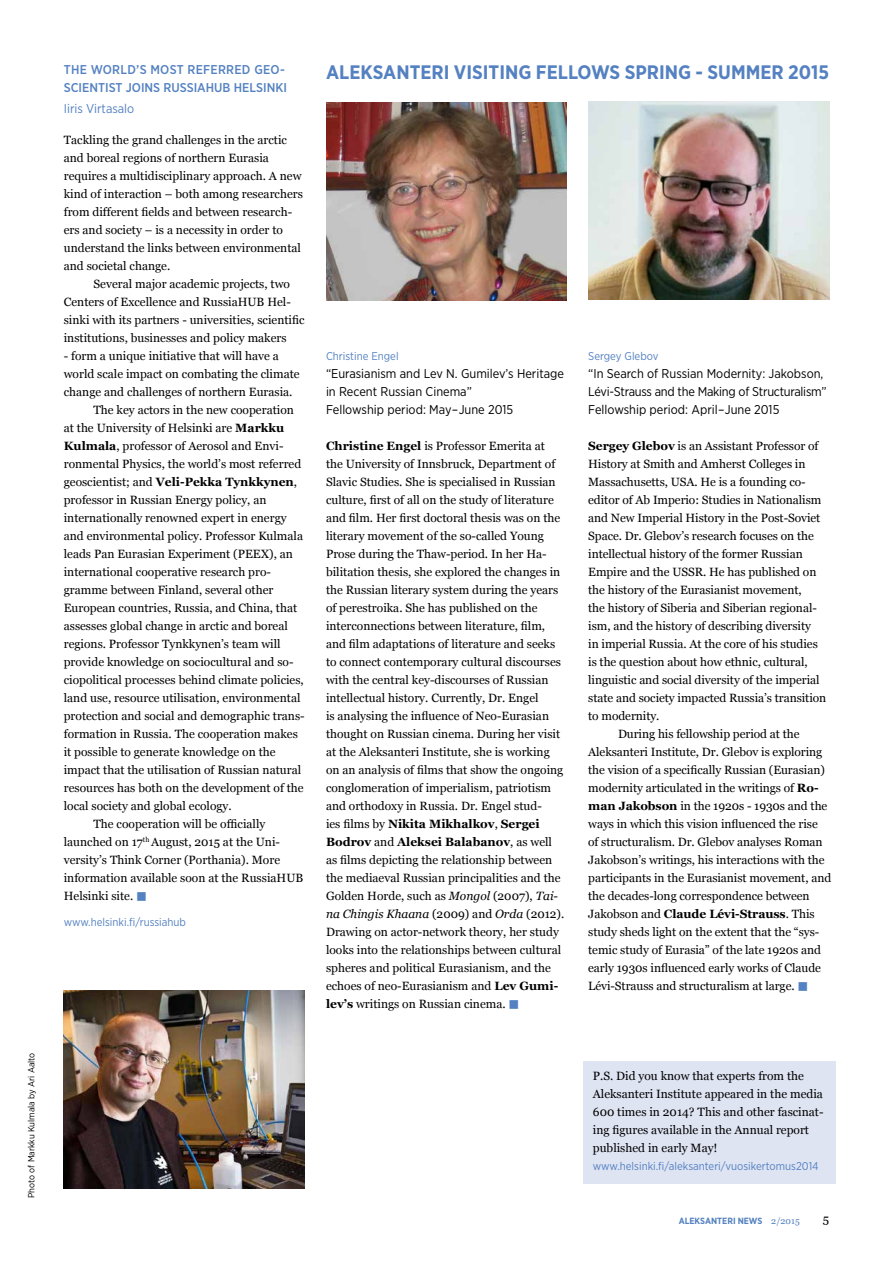
<style>
.page{position:relative;width:893px;height:1263px;background:#fff}
.page>*{position:absolute;margin:0;border:0;box-sizing:border-box;transform-origin:0 0}
.t1{font:700 19.5px "Gotham Narrow";color:#5481c1}
.t2{font:12.75px/18px "Gotham Narrow";color:#000}
.t3{font:500 12.75px/18px "Gotham Narrow";color:#5481c1}
.t4{font:12.75px "Gotham Narrow";color:#5481c1}
.t5{font:12px/18px "Georgia";color:#000}
.t6{font:700 12px "Georgia";color:#000}
.t7{font:11.25px "Gotham Narrow";color:#5481c1}
.t8{font:9px "Gotham Narrow";color:#000}
.t9{font:700 9px "Gotham Narrow";color:#5481c1}
.s1{font-weight:700}
.s2{font-weight:400}
.s3{color:#5481c1}
.s4{font-style:italic}
.s5{font-family:"Georgia";font-weight:400}
</style>
<div class="page">
<div style="left:584px;top:1061px;width:252px;height:123px;background:#dfe4f3"></div>
<img style="left:326px;top:103px;width:241px;height:198px">
<img style="left:588px;top:102px;width:241px;height:198px">
<img style="left:64px;top:990px;width:241px;height:198px">
<p class="t8" style="left:26px;top:1198px;width:147px;rotate:-90deg">Photo of Markku Kulmala by Ari Aalto</p>
<p class="t3" style="left:64px;top:60px;width:225px">THE WORLD’S MOST REFERRED GEO-<br>SCIENTIST JOINS RUSSIAHUB HELSINKI</p>
<p class="t4" style="left:64px;top:101px;width:72px">Iiris Virtasalo</p>
<p class="t5" style="left:64px;top:131px;width:241px">Tackling the grand challenges in the arctic and boreal regions of northern Eurasia requires a multidisciplinary approach. A new kind of interaction – both among researchers from different fields and between research&shy;ers and society – is a necessity in order to understand the links between environmental and societal change.</p>
<p class="t5" style="left:64px;top:275px;width:242px;text-indent:30px">Several major academic projects, two Centers of Excellence and RussiaHUB Hel&shy;sinki with its partners - universities, scientific institutions, businesses and policy makers</p>
<p class="t5" style="left:64px;top:347px;width:217px">- form a unique initiative that will have a</p>
<p class="t5" style="left:64px;top:365px;width:237px">world scale impact on combating the climate</p>
<p class="t5" style="left:64px;top:383px;width:230px">change and challenges of northern Eurasia.</p>
<p class="t5" style="left:94px;top:401px;width:202px">The key actors in the new cooperation</p>
<p class="t5" style="left:64px;top:419px;width:222px">at the University of Helsinki are <span class="s1">Markku</span></p>
<p class="t5" style="left:64px;top:437px;width:221px"><span class="s1">Kulmala</span>, professor of Aerosol and Envi-</p>
<p class="t5" style="left:64px;top:455px;width:239px">ronmental Physics, the world’s most referred</p>
<p class="t6" style="left:64px;top:474px;width:235px"><span class="s2">geoscientist; and</span> Veli-Pekka Tynkkynen<span class="s2">,</span></p>
<p class="t5" style="left:64px;top:491px;width:204px">professor in Russian Energy policy, an</p>
<p class="t5" style="left:64px;top:509px;width:224px">internationally renowned expert in energy</p>
<p class="t5" style="left:64px;top:527px;width:241px">and environmental policy. Professor Kulmala</p>
<p class="t5" style="left:64px;top:545px;width:231px">leads Pan Eurasian Experiment (PEEX), an</p>
<p class="t5" style="left:64px;top:563px;width:209px">international cooperative research pro-</p>
<p class="t5" style="left:64px;top:581px;width:211px">gramme between Finland, several other</p>
<p class="t5" style="left:64px;top:599px;width:235px">European countries, Russia, and China, that</p>
<p class="t5" style="left:64px;top:617px;width:226px">assesses global change in arctic and boreal</p>
<p class="t5" style="left:64px;top:635px;width:218px">regions. Professor Tynkkynen’s team will</p>
<p class="t5" style="left:64px;top:653px;width:231px">provide knowledge on sociocultural and so-</p>
<p class="t5" style="left:64px;top:671px;width:242px">ciopolitical processes behind climate policies,</p>
<p class="t5" style="left:64px;top:689px;width:238px">land use, resource utilisation, environmental</p>
<p class="t5" style="left:64px;top:707px;width:242px">protection and social and demographic trans-</p>
<p class="t5" style="left:64px;top:725px;width:236px">formation in Russia. The cooperation makes</p>
<p class="t5" style="left:64px;top:743px;width:213px">it possible to generate knowledge on the</p>
<p class="t5" style="left:64px;top:761px;width:239px">impact that the utilisation of Russian natural</p>
<p class="t5" style="left:64px;top:779px;width:241px">resources has both on the development of the</p>
<p class="t5" style="left:64px;top:797px;width:169px">local society and global ecology.</p>
<p class="t5" style="left:94px;top:815px;width:173px">The cooperation will be officially</p>
<p class="t5" style="left:64px;top:833px;width:218px">launched on 17<sup>th</sup> August, 2015 at the Uni-</p>
<p class="t5" style="left:64px;top:851px;width:218px">versity’s Think Corner (Porthania). More</p>
<p class="t5" style="left:64px;top:869px;width:241px">information available soon at the RussiaHUB</p>
<p class="t5" style="left:64px;top:887px;width:85px">Helsinki site. <span class="s3">■</span></p>
<p class="t7" style="left:64px;top:915px;width:124px">www.helsinki.fi/russiahub</p>
<h1 class="t1" style="left:326px;top:60px;width:504px">ALEKSANTERI VISITING FELLOWS SPRING - SUMMER 2015</h1>
<p class="t7" style="left:326px;top:349px;width:74px">Christine Engel</p>
<p class="t2" style="left:326px;top:364px;width:239px">“Eurasianism and Lev N. Gumilev’s Heritage in Recent Russian Cinema”<br>Fellowship period: May-June 2015</p>
<p class="t5" style="left:326px;top:437px;width:240px"><span class="s1">Christine Engel</span> is Professor Emerita at the University of Innsbruck, Department of Slavic Studies. She is specialised in Russian culture, first of all on the study of literature and film. Her first doctoral thesis was on the literary movement of the so-called Young Prose during the Thaw-period. In her Ha&shy;bilitation thesis, she explored the changes in the Russian literary system during the years of perestroika. She has published on the interconnections between literature, film, and film adaptations of literature and seeks to connect contemporary cultural discourses with the central key-discourses of Russian intellectual history. Currently, Dr. Engel<br>is analysing the influence of Neo-Eurasian thought on Russian cinema. During her visit at the Aleksanteri Institute, she is working on an analysis of films that show the ongoing conglomeration of imperialism, patriotism and orthodoxy in Russia. Dr. Engel stud-<br>ies films by <span class="s1">Nikita Mikhalkov</span>, <span class="s1">Sergei Bodrov</span> and <span class="s1">Aleksei Balabanov</span>, as well as films depicting the relationship between the mediaeval Russian principalities and the Golden Horde, such as <span class="s4">Mongol</span> (2007), <span class="s4">Tai&shy;na Chingis Khaana</span> (2009) and <span class="s4">Orda</span> (2012).<br>Drawing on actor-network theory, her study looks into the relationships between cultural spheres and political Eurasianism, and the echoes of neo-Eurasianism and <span class="s1">Lev Gumi&shy;lev’s</span> writings on Russian cinema. <span class="s3">■</span></p>
<p class="t7" style="left:588px;top:349px;width:72px">Sergey Glebov</p>
<p class="t2" style="left:588px;top:364px;width:240px">“In Search of Russian Modernity: Jakobson,<br>Lévi-Strauss and the Making of Structuralism”<br>Fellowship period: April-June 2015</p>
<p class="t5" style="left:588px;top:437px;width:232px"><span class="s1">Sergey Glebov</span> is an Assistant Professor of</p>
<p class="t5" style="left:588px;top:455px;width:219px">History at Smith and Amherst Colleges in</p>
<p class="t5" style="left:588px;top:473px;width:219px">Massachusetts, USA. He is a founding co-</p>
<p class="t5" style="left:588px;top:491px;width:235px">editor of Ab Imperio: Studies in Nationalism</p>
<p class="t5" style="left:588px;top:509px;width:234px">and New Imperial History in the Post-Soviet</p>
<p class="t5" style="left:588px;top:527px;width:227px">Space. Dr. Glebov’s research focuses on the</p>
<p class="t5" style="left:588px;top:545px;width:216px">intellectual history of the former Russian</p>
<p class="t5" style="left:588px;top:563px;width:230px">Empire and the USSR. He has published on</p>
<p class="t5" style="left:588px;top:581px;width:215px">the history of the Eurasianist movement,</p>
<p class="t5" style="left:588px;top:599px;width:230px">the history of Siberia and Siberian regional-</p>
<p class="t5" style="left:588px;top:617px;width:224px">ism, and the history of describing diversity</p>
<p class="t5" style="left:588px;top:635px;width:231px">in imperial Russia. At the core of his studies</p>
<p class="t5" style="left:588px;top:653px;width:221px">is the question about how ethnic, cultural,</p>
<p class="t5" style="left:588px;top:671px;width:233px">linguistic and social diversity of the imperial</p>
<p class="t5" style="left:588px;top:689px;width:240px">state and society impacted Russia’s transition</p>
<p class="t5" style="left:588px;top:707px;width:73px">to modernity.</p>
<p class="t5" style="left:618px;top:725px;width:183px">During his fellowship period at the</p>
<p class="t5" style="left:588px;top:743px;width:236px">Aleksanteri Institute, Dr. Glebov is exploring</p>
<p class="t5" style="left:588px;top:761px;width:238px">the vision of a specifically Russian (Eurasian)</p>
<p class="t5" style="left:588px;top:779px;width:232px">modernity articulated in the writings of <span class="s1">Ro-</span></p>
<p class="t5" style="left:588px;top:797px;width:241px"><span class="s1">man Jakobson</span> in the 1920s - 1930s and the</p>
<p class="t5" style="left:588px;top:815px;width:231px">ways in which this vision influenced the rise</p>
<p class="t5" style="left:588px;top:833px;width:236px">of structuralism. Dr. Glebov analyses Roman</p>
<p class="t5" style="left:588px;top:851px;width:238px">Jakobson’s writings, his interactions with the</p>
<p class="t5" style="left:588px;top:869px;width:245px">participants in the Eurasianist movement, and</p>
<p class="t5" style="left:588px;top:887px;width:223px">the decades-long correspondence between</p>
<p class="t6" style="left:588px;top:906px;width:228px"><span class="s2">Jakobson and</span> Claude Lévi-Strauss<span class="s2">. This</span></p>
<p class="t5" style="left:588px;top:923px;width:233px">study sheds light on the extent that the “sys-</p>
<p class="t5" style="left:588px;top:941px;width:234px">temic study of Eurasia” of the late 1920s and</p>
<p class="t5" style="left:588px;top:959px;width:234px">early 1930s influenced early works of Claude</p>
<p class="t5" style="left:588px;top:977px;width:222px">Lévi-Strauss and structuralism at large. <span class="s3">■</span></p>
<p class="t5" style="left:593px;top:1067px;width:232px">P.S. Did you know that experts from the Aleksanteri Institute appeared in the media 600 times in 2014? This and other fascinat&shy;ing figures available in the Annual report published in early May!</p>
<p class="t7" style="left:593px;top:1159px;width:227px">www.helsinki.fi/aleksanteri/vuosikertomus2014</p>
<p class="t9" style="left:679px;top:1215px;width:123px">ALEKSANTERI NEWS <span class="s5">2/2015</span></p>
<p class="t5" style="left:823px;top:1210px;width:8px">5</p>
</div>
